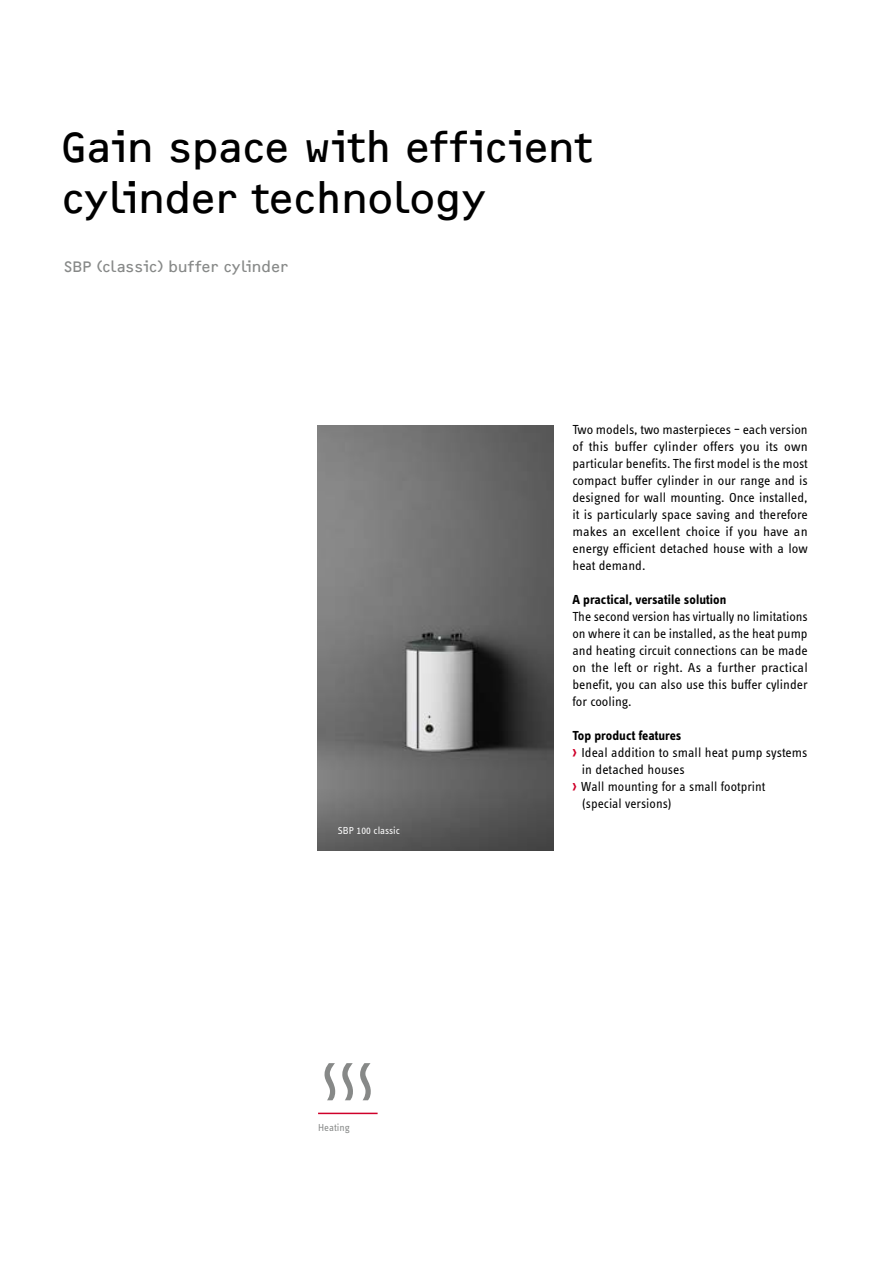
<style>
.page{position:relative;width:893px;height:1263px;background:#fff}
.page>*{position:absolute;margin:0;border:0;box-sizing:border-box;transform-origin:0 0}
.t1{font:43.5px/51px "F2 FOCR Bczyk Com";color:#000}
.t2{font:15.75px "F2 FOCR Bczyk Com";letter-spacing:.005em;color:#878988}
.t3{font:13.5px/17px "STE Info Text";color:#000;text-align:justify}
.t4{font:700 13.5px "STE Info Text";color:#000}
.t5{font:10.5px "STE Info Text";letter-spacing:.005em;color:#fff}
.t6{font:10.5px "STE Info Text";letter-spacing:.005em;color:#878988}
.s1{font-family:"F2 FOCR Bczyk Com";font-size:16.5px;color:#cf002a}
</style>
<div class="page">
<img style="left:318px;top:425px;width:235px;height:425px">
<hr style="left:318px;top:1113px;width:60px;height:1px;background:#cf002a">
<svg style="left:325px;top:1063px;width:10px;height:37px"></svg>
<svg style="left:342px;top:1063px;width:11px;height:37px"></svg>
<svg style="left:360px;top:1063px;width:11px;height:37px"></svg>
<h1 class="t1" style="left:62px;top:122px;width:531px">Gain space with efficient cylinder technology</h1>
<p class="t2" style="left:64px;top:258px;width:226px">SBP (classic) buffer cylinder</p>
<p class="t5" style="left:338px;top:824px;width:64px">SBP 100 classic</p>
<p class="t6" style="left:318px;top:1122px;width:34px">Heating</p>
<p class="t3" style="left:572px;top:421px;width:237px">Two models, two masterpieces – each version of this buffer cylinder offers you its own particular benefits. The first model is the most compact buffer cylinder in our range and is designed for wall mounting. Once installed, it is particularly space saving and therefore makes an excellent choice if you have an energy efficient detached house with a low heat demand.</p>
<p class="t4" style="left:572px;top:591px;width:155px">A practical, versatile solution</p>
<p class="t3" style="left:572px;top:608px;width:237px">The second version has virtually no limitations on where it can be installed, as the heat pump and heating circuit connections can be made on the left or right. As a further practical benefit, you can also use this buffer cylinder for cooling.</p>
<p class="t4" style="left:572px;top:728px;width:111px">Top product features</p>
<p class="t3" style="left:572px;top:744px;width:237px"><span class="s1">›</span> Ideal addition to small heat pump systems</p>
<p class="t3" style="left:582px;top:761px;width:104px">in detached houses</p>
<p class="t3" style="left:572px;top:778px;width:195px"><span class="s1">›</span> Wall mounting for a small footprint</p>
<p class="t3" style="left:582px;top:795px;width:92px">(special versions)</p>
</div>
